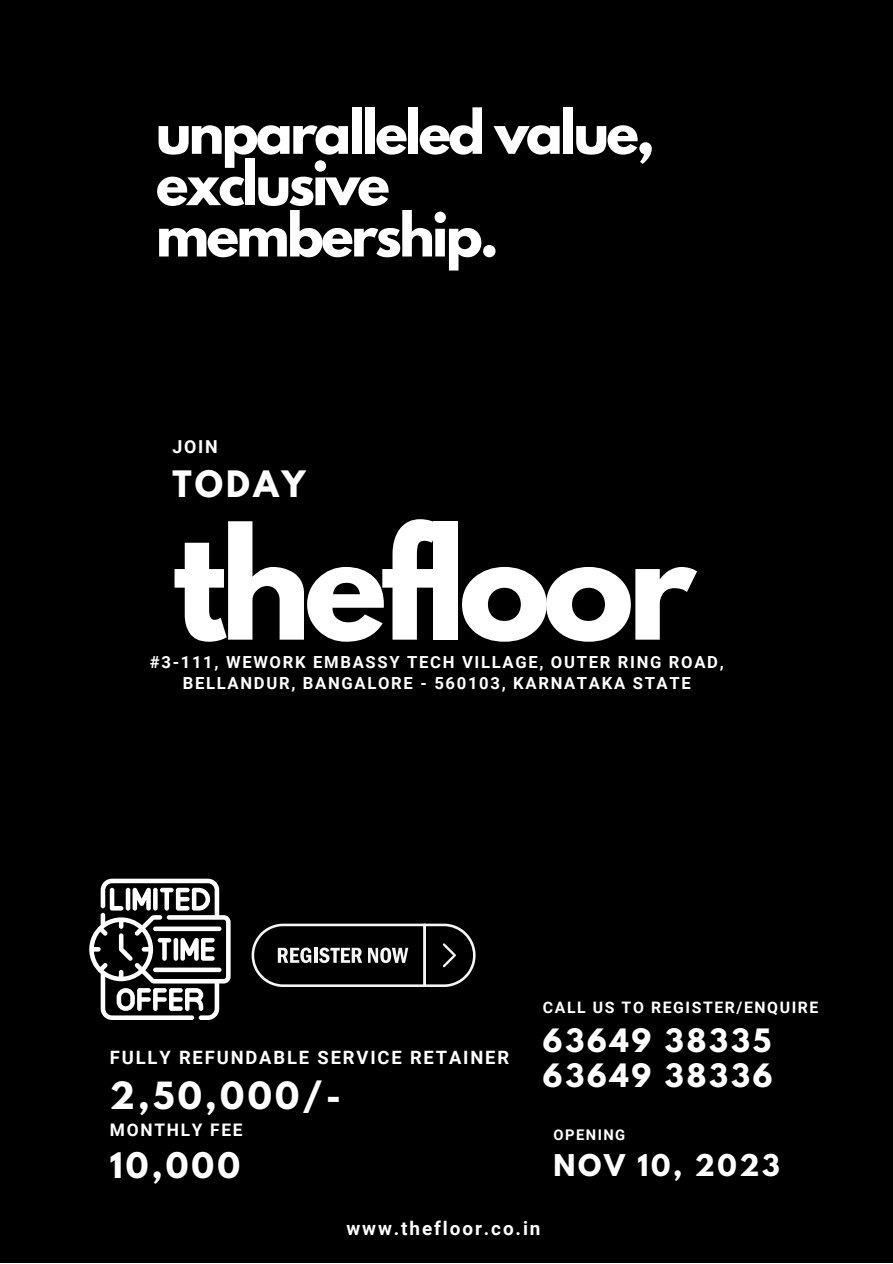
<style>
.page{position:relative;width:893px;height:1264px;background:#fff}
.page>*{position:absolute;margin:0;border:0;box-sizing:border-box;transform-origin:0 0}
.t1{font:700 137.55px "League Spartan";letter-spacing:-.05em;color:#fff}
.t2{font:700 54px/51.3px "League Spartan";letter-spacing:-.05em;color:#fff}
.t3{font:700 33.15px "League Spartan";color:#fff}
.t4{font:700 32.25px "League Spartan";letter-spacing:.1em;color:#fff}
.t5{font:700 31.2px "League Spartan";color:#fff}
.t6{font:700 28.5px "League Spartan";letter-spacing:.1em;color:#fff}
.t7{font:700 26.55px "League Spartan";letter-spacing:.1em;color:#fff}
.t8{font:700 18.9px "Roboto";letter-spacing:.1em;color:#fff}
.t9{font:700 18.45px "Roboto";letter-spacing:.1em;color:#fff}
.t10{font:700 17.85px "Roboto";color:#fff}
.t11{font:700 17.25px "Roboto";letter-spacing:.1em;color:#fff}
.t12{font:700 16.65px/20.7px "Roboto";letter-spacing:.1em;color:#fff;text-align:center}
.t13{font:700 15.75px "Roboto";letter-spacing:.1em;color:#fff}
.t14{font:700 14.7px "Roboto";letter-spacing:.1em;color:#fff}
</style>
<div class="page">
<div style="left:0;top:0;width:892px;height:1262px;background:#000"></div>
<svg style="left:89px;top:878px;width:141px;height:142px"></svg>
<div style="left:153px;top:926px;width:68px;height:5px;background:#fff;border-radius:2px"></div>
<div style="left:153px;top:967px;width:68px;height:5px;background:#fff;border-radius:2px"></div>
<svg style="left:251px;top:923px;width:224px;height:63px"></svg>
<p class="t2" style="left:156px;top:113px;width:500px">unparalleled value, exclusive membership.</p>
<p class="t10" style="left:172px;top:436px;width:47px">JOIN</p>
<p class="t4" style="left:172px;top:467px;width:135px">TODAY</p>
<p class="t1" style="left:172px;top:516px;width:525px">thefloor</p>
<p class="t12" style="left:150px;top:652px;width:575px">#3-111, WEWORK EMBASSY TECH VILLAGE, OUTER RING ROAD,<br>BELLANDUR, BANGALORE - 560103, KARNATAKA STATE</p>
<p class="t9" style="left:110px;top:1047px;width:401px">FULLY REFUNDABLE SERVICE RETAINER</p>
<p class="t3" style="left:110px;top:1079px;width:232px">2,50,000/-</p>
<p class="t11" style="left:110px;top:1119px;width:134px">MONTHLY FEE</p>
<p class="t5" style="left:110px;top:1150px;width:132px">10,000</p>
<p class="t13" style="left:543px;top:998px;width:277px">CALL US TO REGISTER/ENQUIRE</p>
<p class="t6" style="left:543px;top:1026px;width:230px">63649 38335</p>
<p class="t6" style="left:543px;top:1061px;width:231px">63649 38336</p>
<p class="t14" style="left:553px;top:1126px;width:73px">OPENING</p>
<p class="t7" style="left:553px;top:1152px;width:228px">NOV 10, 2023</p>
<p class="t8" style="left:346px;top:1217px;width:195px">www.thefloor.co.in</p>
</div>
